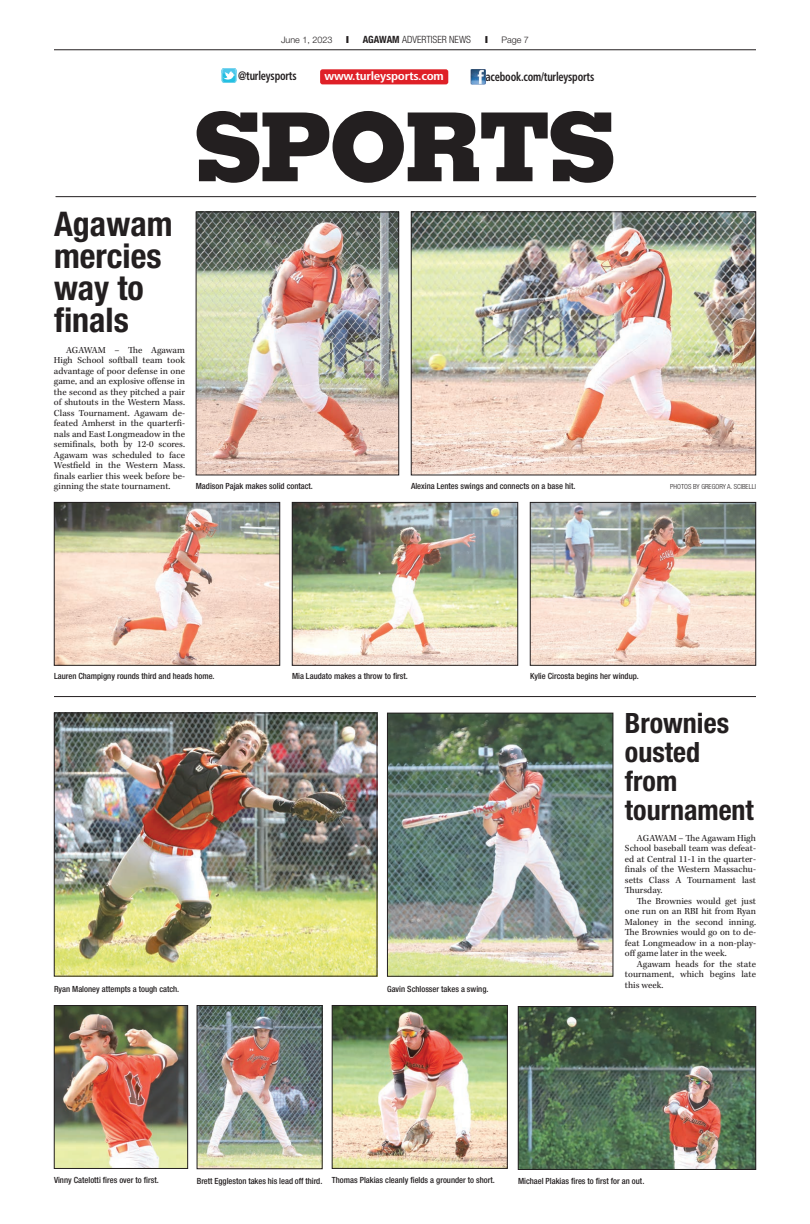
<style>
.page{position:relative;width:810px;height:1224px;background:#fff}
.page>*{position:absolute;margin:0;border:0;box-sizing:border-box;transform-origin:0 0}
.t1{font:800 95.2px "Memphis LT Std";letter-spacing:-.03em;color:#231f20}
.AANHeadlineBold28{font:700 condensed 34px/32px "Helvetica Neue LT Std";color:#231f20}
.AANHeadlineBold28-2{font:700 condensed 28px/29px "Helvetica Neue LT Std";color:#231f20}
.t2{font:700 condensed 12.3px "Frutiger LT Std";letter-spacing:-.02em;color:#231f20;scale:.85 1}
.t3{font:700 condensed 11.6px "Frutiger LT Std";letter-spacing:-.02em;color:#fff;scale:1.13 1}
.t4{font:300 condensed 10px "Helvetica Neue LT Std";color:#231f20}
.AANBodyText{font:9.5px/10.5px "Kepler Std";color:#231f20;text-align:justify}
.t5{font:300 9px "Helvetica Neue LT Std";color:#231f20}
.AANCutline{font:500 condensed 8.5px "Helvetica Neue LT Std";color:#231f20}
.AANCutline-2{font:300 condensed 7px "Helvetica Neue LT Std";color:#231f20}
.s1{font-weight:700}
</style>
<div class="page">
<hr style="left:54px;top:50px;width:702px;height:1px;background:#231f20">
<hr style="left:56px;top:196px;width:700px;height:1px;background:#231f20">
<img style="left:470px;top:69px;width:15px;height:15px">
<svg style="left:222px;top:68px;width:14px;height:15px"></svg>
<div style="left:320px;top:69px;width:128px;height:15px;background:#df2027;border-radius:2px"></div>
<img style="left:413px;top:214px;width:341px;height:259px">
<div style="left:411px;top:212px;width:345px;height:263px;border:1px solid #231f20"></div>
<img style="left:294px;top:504px;width:222px;height:160px">
<div style="left:292px;top:502px;width:226px;height:164px;border:1px solid #231f20"></div>
<img style="left:198px;top:214px;width:199px;height:259px">
<div style="left:196px;top:212px;width:203px;height:263px;border:1px solid #231f20"></div>
<img style="left:56px;top:504px;width:222px;height:160px">
<div style="left:54px;top:502px;width:226px;height:164px;border:1px solid #231f20"></div>
<img style="left:532px;top:504px;width:222px;height:160px">
<div style="left:530px;top:502px;width:226px;height:164px;border:1px solid #231f20"></div>
<hr style="left:54px;top:696px;width:702px;height:1px;background:#231f20">
<img style="left:334px;top:1007px;width:172px;height:160px">
<div style="left:332px;top:1005px;width:176px;height:164px;border:1px solid #231f20"></div>
<img style="left:56px;top:715px;width:319px;height:259px">
<div style="left:54px;top:713px;width:323px;height:263px;border:1px solid #231f20"></div>
<img style="left:520px;top:1008px;width:234px;height:160px">
<div style="left:518px;top:1006px;width:238px;height:164px;border:1px solid #231f20"></div>
<img style="left:389px;top:715px;width:222px;height:260px">
<div style="left:387px;top:713px;width:226px;height:264px;border:1px solid #231f20"></div>
<img style="left:199px;top:1007px;width:121px;height:160px">
<div style="left:197px;top:1005px;width:125px;height:164px;border:1px solid #231f20"></div>
<img style="left:56px;top:1007px;width:130px;height:160px">
<div style="left:54px;top:1005px;width:134px;height:164px;border:1px solid #231f20"></div>
<p class="t5" style="left:281px;top:34px;width:53px">June 1, 2023</p>
<p class="t4" style="left:363px;top:34px;width:110px"><span class="s1">AGAWAM</span> ADVERTISER NEWS</p>
<p class="t5" style="left:501px;top:34px;width:29px">Page 7</p>
<p class="t2" style="left:238px;top:69px;width:70px">@turleysports</p>
<p class="t3" style="left:325px;top:69px;width:107px">www.turleysports.com</p>
<p class="t2" style="left:486px;top:69px;width:129px">acebook.com/turleysports</p>
<p class="t1" style="left:194px;top:86px;width:423px">SPORTS</p>
<p class="AANHeadlineBold28" style="left:54px;top:207px;width:120px">Agawam mercies way to</p>
<p class="AANHeadlineBold28" style="left:54px;top:303px;width:76px">finals</p>
<p class="AANBodyText" style="left:54px;top:345px;width:133px;text-indent:12px">AGAWAM – The Agawam High School softball team took advantage of poor defense in one game, and an explosive offense in the second as they pitched a pair of shutouts in the Western Mass.<br>Class Tournament. Agawam de&shy;feated Amherst in the quarterfi&shy;nals and East Longmeadow in the semifinals, both by 12-0 scores.<br>Agawam was scheduled to face Westfield in the Western Mass. finals earlier this week before be&shy;ginning the state tournament.</p>
<p class="AANCutline" style="left:196px;top:481px;width:119px">Madison Pajak makes solid contact.</p>
<p class="AANCutline" style="left:411px;top:481px;width:166px">Alexina Lentes swings and connects on a base hit.</p>
<p class="AANCutline-2" style="left:670px;top:483px;width:87px">PHOTOS BY GREGORY A. SCIBELLI</p>
<p class="AANCutline" style="left:54px;top:671px;width:162px">Lauren Champigny rounds third and heads home.</p>
<p class="AANCutline" style="left:530px;top:671px;width:110px">Kylie Circosta begins her windup.</p>
<p class="AANHeadlineBold28-2" style="left:625px;top:708px;width:106px">Brownies</p>
<p class="AANHeadlineBold28-2" style="left:625px;top:737px;width:77px">ousted from</p>
<p class="AANHeadlineBold28-2" style="left:625px;top:795px;width:130px">tournament</p>
<p class="AANBodyText" style="left:625px;top:833px;width:133px;text-indent:12px">AGAWAM – The Agawam High School baseball team was defeat&shy;ed at Central 11-1 in the quarter&shy;finals of the Western Massachu&shy;setts Class A Tournament last Thursday.</p>
<p class="AANBodyText" style="left:625px;top:896px;width:133px;text-indent:12px">The Brownies would get just one run on an RBI hit from Ryan Maloney in the second inning.<br>The Brownies would go on to de&shy;feat Longmeadow in a non-play&shy;off game later in the week.</p>
<p class="AANBodyText" style="left:625px;top:959px;width:133px;text-indent:12px">Agawam heads for the state tournament, which begins late this week.</p>
<p class="AANCutline" style="left:292px;top:671px;width:118px">Mia Laudato makes a throw to first.</p>
<p class="AANCutline" style="left:387px;top:984px;width:103px">Gavin Schlosser takes a swing.</p>
<p class="AANCutline" style="left:54px;top:984px;width:127px">Ryan Maloney attempts a tough catch.</p>
<p class="AANCutline" style="left:54px;top:1175px;width:106px">Vinny Catelotti fires over to first.</p>
<p class="AANCutline" style="left:197px;top:1176px;width:127px">Brett Eggleston takes his lead off third.</p>
<p class="AANCutline" style="left:332px;top:1175px;width:165px">Thomas Plakias cleanly fields a grounder to short.</p>
<p class="AANCutline" style="left:518px;top:1176px;width:128px">Michael Plakias fires to first for an out.</p>
</div>
